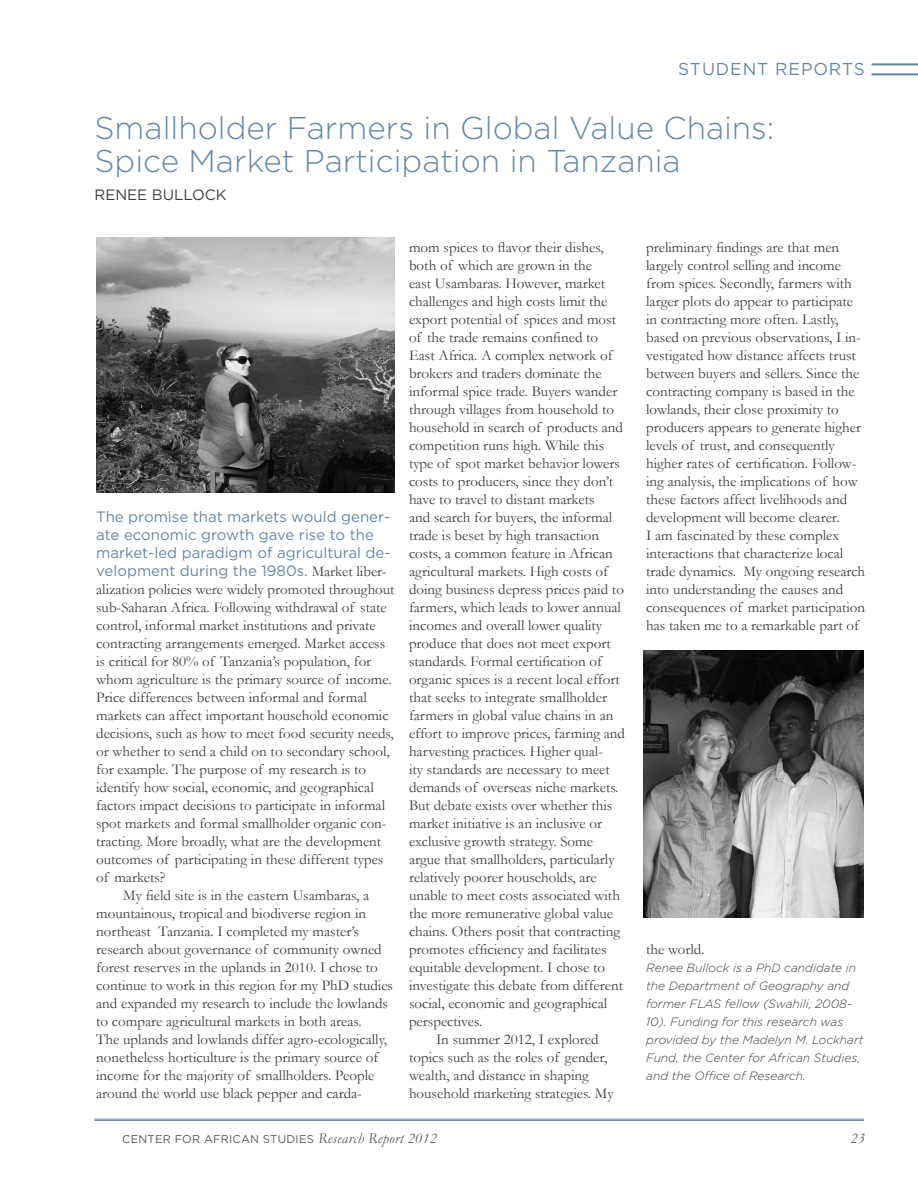
<style>
.page{position:relative;width:918px;height:1188px;background:#fff}
.page>*{position:absolute;margin:0;border:0;box-sizing:border-box;transform-origin:0 0}
.Large_Header{font:300 31.5px/33px "Gotham";color:#6987a5}
.t1{font:17.25px "Gotham";letter-spacing:.05em;color:#6987a5}
.t2{font:15px/18px "Garamond";color:#3e3e3f}
.t3{font:15px "Gotham";color:#3e3e3f}
.t4{font:italic 15px "Garamond";color:#57585a}
.t5{font:italic 300 12px/18px "Gotham";color:#3e3e3f}
.t6{font:11.25px "Gotham";letter-spacing:.02em;color:#57585a}
.s1{font-family:"Gotham";color:#6987a5}
.s2{font-family:"Garamond";font-style:italic;font-size:15px}
</style>
<div class="page">
<hr style="left:94px;top:1119px;width:770px;height:1px;background:#6987a5">
<hr style="left:94px;top:1120px;width:770px;height:1px;background:#6987a5">
<hr style="left:872px;top:73px;width:46px;height:2px;background:#6987a5">
<hr style="left:872px;top:63px;width:46px;height:2px;background:#6987a5">
<img style="left:644px;top:650px;width:220px;height:268px">
<img style="left:96px;top:238px;width:298px;height:254px">
<p class="t1" style="left:678px;top:60px;width:188px">STUDENT REPORTS</p>
<p class="Large_Header" style="left:94px;top:111px;width:682px">Smallholder Farmers in Global Value Chains:<br>Spice Market Participation in Tanzania</p>
<p class="t3" style="left:95px;top:186px;width:134px">RENEE BULLOCK</p>
<p class="t2" style="left:96px;top:508px;width:300px"><span class="s1">The promise that markets would gener&shy;ate economic growth gave rise to the market-led paradigm of agricultural de&shy;velopment during the 1980s.</span> Market liber&shy;alization policies were widely promoted throughout sub-Saharan Africa. Following withdrawal of state control, informal market institutions and private contracting arrangements emerged. Market access is critical for 80% of Tanzania’s population, for whom agriculture is the primary source of income.<br>Price differences between informal and formal markets can affect important household economic decisions, such as how to meet food security needs, or whether to send a child on to secondary school, for example. The purpose of my research is to identify how social, economic, and geographical factors impact decisions to participate in informal spot markets and formal smallholder organic con&shy;tracting. More broadly, what are the development outcomes of participating in these different types of markets?</p>
<p class="t2" style="left:96px;top:886px;width:298px;text-indent:27px">My field site is in the eastern Usambaras, a mountainous, tropical and biodiverse region in northeast Tanzania. I completed my master’s research about governance of community owned forest reserves in the uplands in 2010. I chose to continue to work in this region for my PhD studies and expanded my research to include the lowlands to compare agricultural markets in both areas.<br>The uplands and lowlands differ agro-ecologically, nonetheless horticulture is the primary source of income for the majority of smallholders. People around the world use black pepper and carda-</p>
<p class="t2" style="left:409px;top:238px;width:218px">mom spices to flavor their dishes, both of which are grown in the<br>east Usambaras. However, market challenges and high costs limit the export potential of spices and most of the trade remains confined to East Africa. A complex network of brokers and traders dominate the informal spice trade. Buyers wander through villages from household to household in search of products and competition runs high. While this type of spot market behavior lowers costs to producers, since they don’t have to travel to distant markets<br>and search for buyers, the informal trade is beset by high transaction costs, a common feature in African agricultural markets. High costs of doing business depress prices paid to farmers, which leads to lower annual incomes and overall lower quality produce that does not meet export standards. Formal certification of organic spices is a recent local effort that seeks to integrate smallholder farmers in global value chains in an effort to improve prices, farming and harvesting practices. Higher qual-<br>ity standards are necessary to meet demands of overseas niche markets.<br>But debate exists over whether this market initiative is an inclusive or exclusive growth strategy. Some argue that smallholders, particularly relatively poorer households, are unable to meet costs associated with the more remunerative global value chains. Others posit that contracting promotes efficiency and facilitates equitable development. I chose to investigate this debate from different social, economic and geographical perspectives.</p>
<p class="t2" style="left:409px;top:1030px;width:206px;text-indent:27px">In summer 2012, I explored topics such as the roles of gender, wealth, and distance in shaping household marketing strategies. My</p>
<p class="t2" style="left:646px;top:238px;width:221px">preliminary findings are that men largely control selling and income from spices. Secondly, farmers with larger plots do appear to participate in contracting more often. Lastly, based on previous observations, I in&shy;vestigated how distance affects trust between buyers and sellers. Since the contracting company is based in the lowlands, their close proximity to producers appears to generate higher levels of trust, and consequently higher rates of certification. Follow&shy;ing analysis, the implications of how these factors affect livelihoods and development will become clearer.<br>I am fascinated by these complex interactions that characterize local trade dynamics. My ongoing research into understanding the causes and consequences of market participation has taken me to a remarkable part of</p>
<p class="t2" style="left:646px;top:940px;width:60px">the world.</p>
<p class="t5" style="left:646px;top:959px;width:219px">Renee Bullock is a PhD candidate in the Department of Geography and former FLAS fellow (Swahili, 2008- 10). Funding for this research was provided by the Madelyn M. Lockhart Fund, the Center for African Studies, and the Office of Research.</p>
<p class="t6" style="left:122px;top:1133px;width:316px">CENTER FOR AFRICAN STUDIES <span class="s2">Research Report 2012</span></p>
<p class="t4" style="left:850px;top:1129px;width:16px">23</p>
</div>
